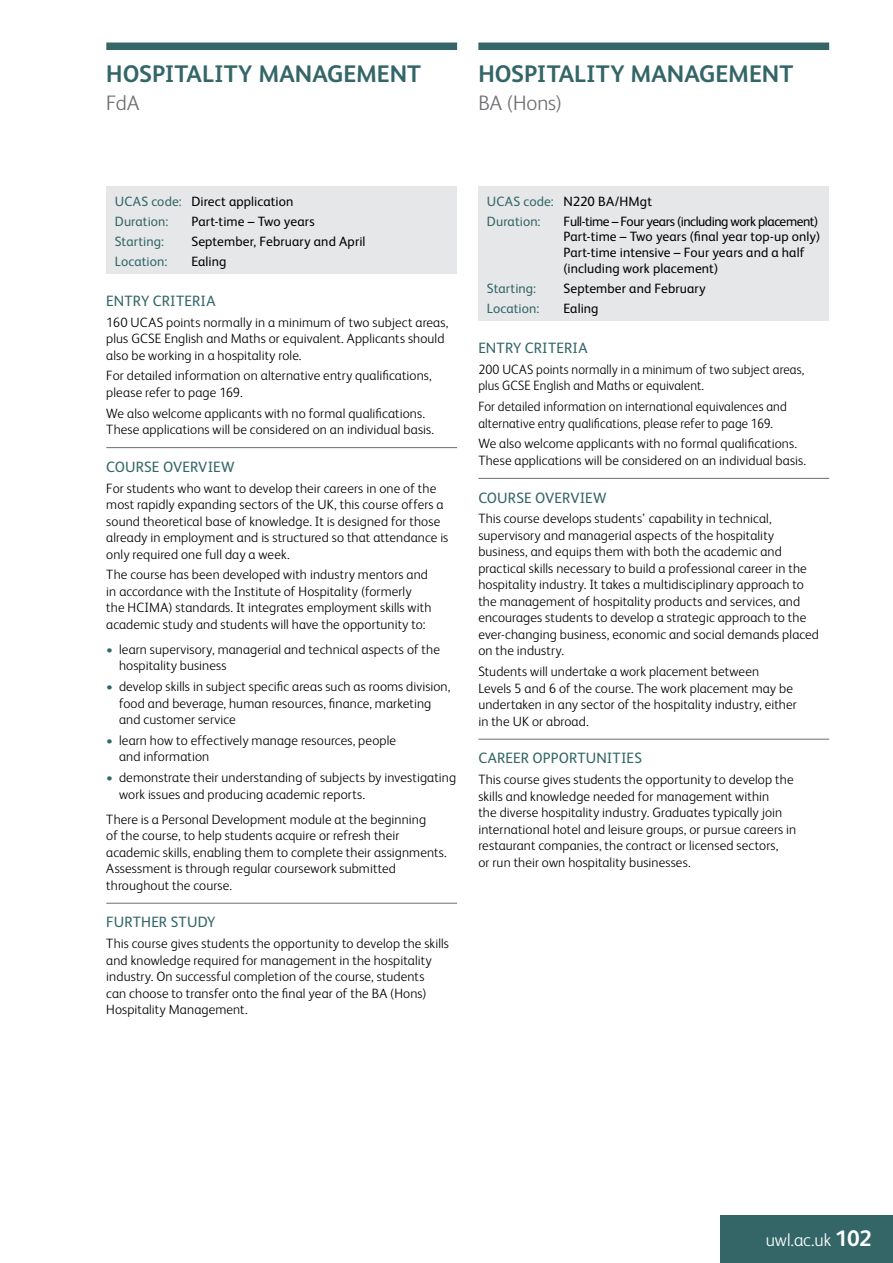
<style>
.page{position:relative;width:893px;height:1263px;background:#fff}
.page>*{position:absolute;margin:0;border:0;box-sizing:border-box;transform-origin:0 0}
.t1{font:700 24px "FS Albert";color:#346668}
.t2{font:300 21px "FS Albert";color:#6d6e71}
.t3{font:300 18px "FS Albert";color:#fff}
.t4{font:15px "FS Albert";letter-spacing:.01em;color:#346668}
.t5{font:300 13.5px/16.5px "FS Albert";letter-spacing:.01em;color:#000}
.t6{font:13.5px/15.8px "FS Albert";letter-spacing:.005em;color:#000}
.t7{font:300 13.5px/16.5px "FS Albert";letter-spacing:.01em;color:#000;scale:.95 1}
.t8{font:13.5px/20px "FS Albert";letter-spacing:.01em;color:#346668}
.s1{color:#000}
.s2{font-weight:400;color:#346668}
.s3{font-weight:700;font-size:22.5px}
</style>
<div class="page">
<hr style="left:478px;top:478px;width:351px;height:1px;background:#6d6e71">
<hr style="left:478px;top:739px;width:351px;height:1px;background:#6d6e71">
<div style="left:478px;top:187px;width:351px;height:134px;background:#e6e7e8"></div>
<div style="left:478px;top:43px;width:351px;height:7px;background:#346668"></div>
<hr style="left:106px;top:447px;width:351px;height:1px;background:#6d6e71">
<hr style="left:106px;top:903px;width:351px;height:1px;background:#6d6e71">
<div style="left:106px;top:187px;width:351px;height:87px;background:#e6e7e8"></div>
<div style="left:106px;top:43px;width:351px;height:7px;background:#346668"></div>
<div style="left:721px;top:1215px;width:172px;height:48px;background:#346668"></div>
<h1 class="t1" style="left:106px;top:57px;width:316px">HOSPITALITY MANAGEMENT</h1>
<h2 class="t2" style="left:106px;top:89px;width:35px">FdA</h2>
<h1 class="t1" style="left:478px;top:57px;width:316px">HOSPITALITY MANAGEMENT</h1>
<h2 class="t2" style="left:478px;top:89px;width:85px">BA (Hons)</h2>
<p class="t8" style="left:115px;top:190px;width:180px">UCAS code: <span class="s1">Direct application<br></span>Duration:</p>
<p class="t6" style="left:191px;top:212px;width:125px">Part-time – Two years</p>
<p class="t8" style="left:115px;top:230px;width:51px">Starting:</p>
<p class="t6" style="left:191px;top:232px;width:176px">September, February and April</p>
<p class="t8" style="left:115px;top:250px;width:54px">Location:</p>
<p class="t6" style="left:191px;top:252px;width:37px">Ealing</p>
<p class="t4" style="left:106px;top:291px;width:56px">Entry criteria</p>
<p class="t5" style="left:106px;top:313px;width:344px">160 UCAS points normally in a minimum of two subject areas, plus GCSE English and Maths or equivalent. Applicants should also be working in a hospitality role.</p>
<p class="t5" style="left:106px;top:367px;width:327px">For detailed information on alternative entry qualifications, please refer to page 169.</p>
<p class="t5" style="left:106px;top:404px;width:329px">We also welcome applicants with no formal qualifications.<br>These applications will be considered on an individual basis.</p>
<p class="t4" style="left:106px;top:457px;width:19px">Course</p>
<p class="t4" style="left:163px;top:457px;width:55px">overview</p>
<p class="t5" style="left:106px;top:479px;width:344px">For students who want to develop their careers in one of the most rapidly expanding sectors of the UK, this course offers a sound theoretical base of knowledge. It is designed for those already in employment and is structured so that attendance is only required one full day a week.</p>
<p class="t5" style="left:106px;top:566px;width:327px">The course has been developed with industry mentors and in accordance with the Institute of Hospitality (formerly the HCIMA) standards. It integrates employment skills with academic study and students will have the opportunity to:</p>
<p class="t5" style="left:119px;top:640px;width:322px;text-indent:-13px"><span class="s2">•</span> learn supervisory, managerial and technical aspects of the hospitality business</p>
<p class="t5" style="left:119px;top:677px;width:333px;text-indent:-13px"><span class="s2">•</span> develop skills in subject specific areas such as rooms division, food and beverage, human resources, finance, marketing and customer service</p>
<p class="t5" style="left:119px;top:731px;width:279px;text-indent:-13px"><span class="s2">•</span> learn how to effectively manage resources, people and information</p>
<p class="t5" style="left:119px;top:768px;width:339px;text-indent:-13px"><span class="s2">•</span> demonstrate their understanding of subjects by investigating work issues and producing academic reports.</p>
<p class="t5" style="left:106px;top:810px;width:342px">There is a Personal Development module at the beginning<br>of the course, to help students acquire or refresh their academic skills, enabling them to complete their assignments.<br>Assessment is through regular coursework submitted throughout the course.</p>
<p class="t4" style="left:106px;top:912px;width:18px">Further</p>
<p class="t4" style="left:171px;top:912px;width:10px">stud</p>
<p class="t4" style="left:207px;top:912px;width:10px">y</p>
<p class="t5" style="left:106px;top:935px;width:344px">This course gives students the opportunity to develop the skills and knowledge required for management in the hospitality industry. On successful completion of the course, students<br>can choose to transfer onto the final year of the BA (Hons)<br>Hospitality Management.</p>
<p class="t8" style="left:487px;top:190px;width:167px">UCAS code: <span class="s1">N220 BA/HMgt<br></span>Duration:</p>
<p class="t6" style="left:563px;top:212px;width:258px">Full-time – Four years (including work placement)<br>Part-time – Two years (final year top-up only)<br>Part-time intensive – Four years and a half (including work placement)</p>
<p class="t8" style="left:487px;top:277px;width:51px">Starting:</p>
<p class="t6" style="left:563px;top:280px;width:144px">September and February</p>
<p class="t8" style="left:487px;top:297px;width:54px">Location:</p>
<p class="t6" style="left:563px;top:300px;width:37px">Ealing</p>
<p class="t4" style="left:478px;top:338px;width:56px">Entry criteria</p>
<p class="t7" style="left:478px;top:360px;width:345px">200 UCAS points normally in a minimum of two subject areas, plus GCSE English and Maths or equivalent.</p>
<p class="t7" style="left:478px;top:398px;width:326px">For detailed information on international equivalences and alternative entry qualifications, please refer to page 169.</p>
<p class="t5" style="left:478px;top:435px;width:329px">We also welcome applicants with no formal qualifications.<br>These applications will be considered on an individual basis.</p>
<p class="t4" style="left:478px;top:487px;width:19px">Course</p>
<p class="t4" style="left:535px;top:487px;width:55px">overview</p>
<p class="t5" style="left:478px;top:510px;width:342px">This course develops students’ capability in technical, supervisory and managerial aspects of the hospitality business, and equips them with both the academic and practical skills necessary to build a professional career in the hospitality industry. It takes a multidisciplinary approach to the management of hospitality products and services, and encourages students to develop a strategic approach to the ever-changing business, economic and social demands placed on the industry.</p>
<p class="t5" style="left:478px;top:662px;width:320px">Students will undertake a work placement between<br>Levels 5 and 6 of the course. The work placement may be undertaken in any sector of the hospitality industry, either in the UK or abroad.</p>
<p class="t4" style="left:478px;top:748px;width:19px">Career</p>
<p class="t4" style="left:533px;top:748px;width:10px">opportunities</p>
<p class="t5" style="left:478px;top:771px;width:319px">This course gives students the opportunity to develop the skills and knowledge needed for management within<br>the diverse hospitality industry. Graduates typically join international hotel and leisure groups, or pursue careers in restaurant companies, the contract or licensed sectors,<br>or run their own hospitality businesses.</p>
<h3 class="t3" style="left:766px;top:1228px;width:107px">uwl.ac.uk <span class="s3">102</span></h3>
</div>
